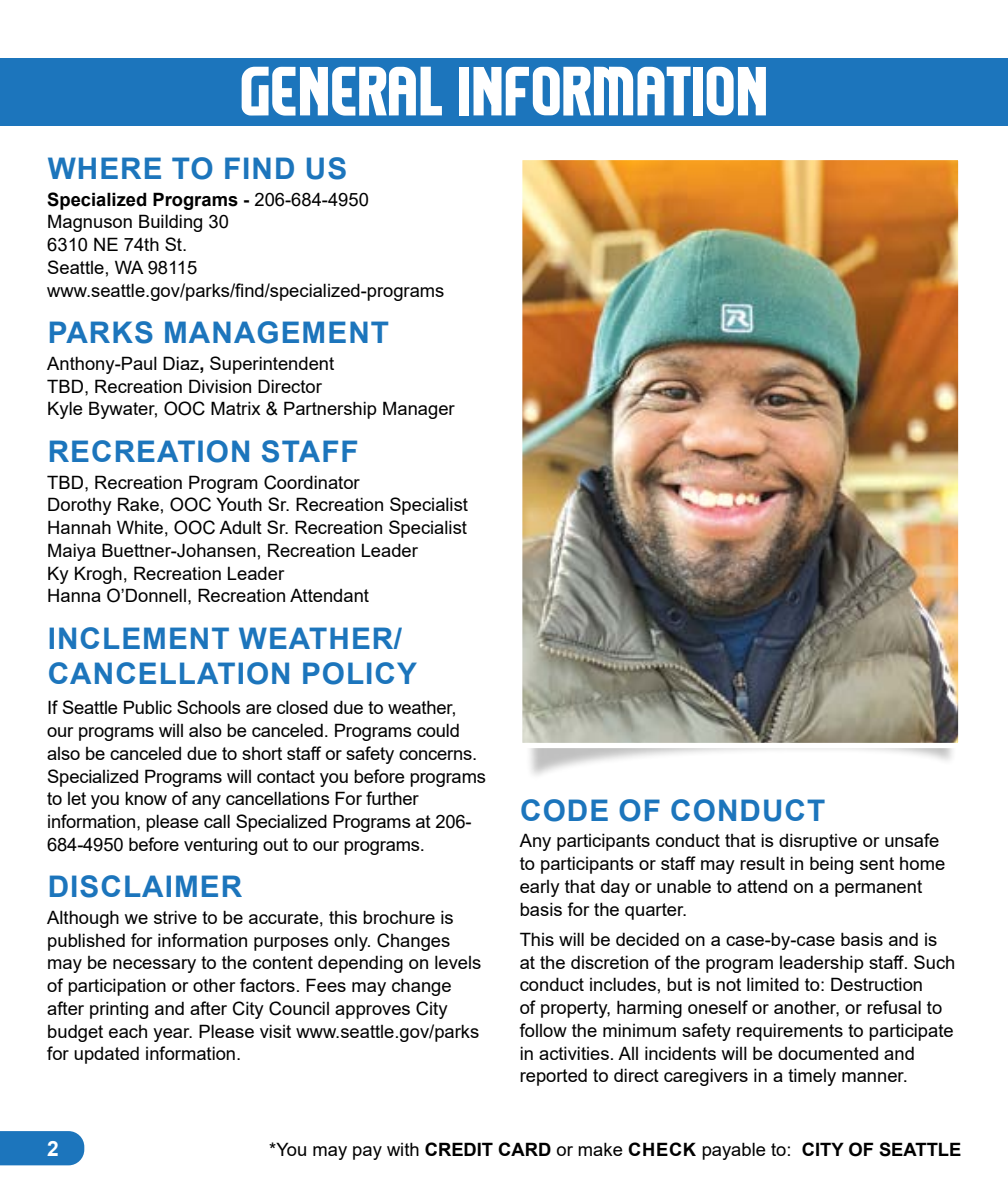
<style>
.page{position:relative;width:1008px;height:1197px;background:#fff}
.page>*{position:absolute;margin:0;border:0;box-sizing:border-box;transform-origin:0 0}
.t1{font:63px "Komikazoom";color:#fff}
.t2{font:700 29.75px/35px "Arial";letter-spacing:.035em;color:#1c75bc}
.t3{font:700 21px "Arial";color:#fff}
.t4{font:18.38px/22.8px "Arial";color:#000}
.s1{font-weight:700}
</style>
<div class="page">
<div style="left:524px;top:687px;width:432px;height:94px;background:#000;opacity:.25"></div>
<div style="left:0;top:1131px;width:84px;height:34px;background:#1c75bc"></div>
<div style="left:0;top:58px;width:1008px;height:67px;background:#1c75bc"></div>
<img style="left:523px;top:161px;width:434px;height:581px">
<div style="left:517px;top:155px;width:446px;height:593px;border:5px solid #fff"></div>
<h3 class="t1" style="left:240px;top:49px;width:530px">GENERAL INFORMATION</h3>
<h4 class="t2" style="left:48px;top:152px;width:301px">WHERE TO FIND US</h4>
<p class="t4" style="left:47px;top:188px;width:399px"><span class="s1">Specialized Programs -</span> 206-684-4950<br>Magnuson Building 30<br>6310 NE 74th St.<br>Seattle, WA 98115 www.seattle.gov/parks/find/specialized-programs</p>
<h4 class="t2" style="left:48px;top:316px;width:343px">PARKS MANAGEMENT</h4>
<p class="t4" style="left:47px;top:352px;width:409px">Anthony-Paul Diaz<span class="s1">,</span> Superintendent<br>TBD, Recreation Division Director<br>Kyle Bywater, OOC Matrix &amp; Partnership Manager</p>
<h4 class="t2" style="left:48px;top:434px;width:312px">RECREATION STAFF</h4>
<p class="t4" style="left:47px;top:471px;width:422px">TBD, Recreation Program Coordinator<br>Dorothy Rake, OOC Youth Sr. Recreation Specialist Hannah White, OOC Adult Sr. Recreation Specialist Maiya Buettner-Johansen, Recreation Leader<br>Ky Krogh, Recreation Leader<br>Hanna O’Donnell, Recreation Attendant</p>
<p class="t2" style="left:48px;top:621px;width:371px">INCLEMENT WEATHER/<br>CANCELLATION POLICY</p>
<p class="t4" style="left:47px;top:696px;width:440px">If Seattle Public Schools are closed due to weather, our programs will also be canceled. Programs could also be canceled due to short staff or safety concerns.<br>Specialized Programs will contact you before programs to let you know of any cancellations For further information, please call Specialized Programs at 206- 684-4950 before venturing out to our programs.</p>
<h4 class="t2" style="left:48px;top:870px;width:196px">DISCLAIMER</h4>
<p class="t4" style="left:47px;top:906px;width:436px">Although we strive to be accurate, this brochure is published for information purposes only. Changes may be necessary to the content depending on levels of participation or other factors. Fees may change after printing and after City Council approves City budget each year. Please visit www.seattle.gov/parks for updated information.</p>
<h4 class="t2" style="left:520px;top:793px;width:307px">CODE OF CONDUCT</h4>
<p class="t4" style="left:520px;top:829px;width:427px">Any participants conduct that is disruptive or unsafe to participants or staff may result in being sent home early that day or unable to attend on a permanent basis for the quarter.</p>
<p class="t4" style="left:520px;top:928px;width:437px">This will be decided on a case-by-case basis and is at the discretion of the program leadership staff. Such conduct includes, but is not limited to: Destruction<br>of property, harming oneself or another, or refusal to follow the minimum safety requirements to participate in activities. All incidents will be documented and reported to direct caregivers in a timely manner.</p>
<p class="t3" style="left:47px;top:1134px;width:13px">2</p>
<p class="t4" style="left:269px;top:1138px;width:694px">*You may pay with <span class="s1">CREDIT CARD</span> or make <span class="s1">CHECK</span> payable to: <span class="s1">CITY OF SEATTLE</span></p>
</div>
